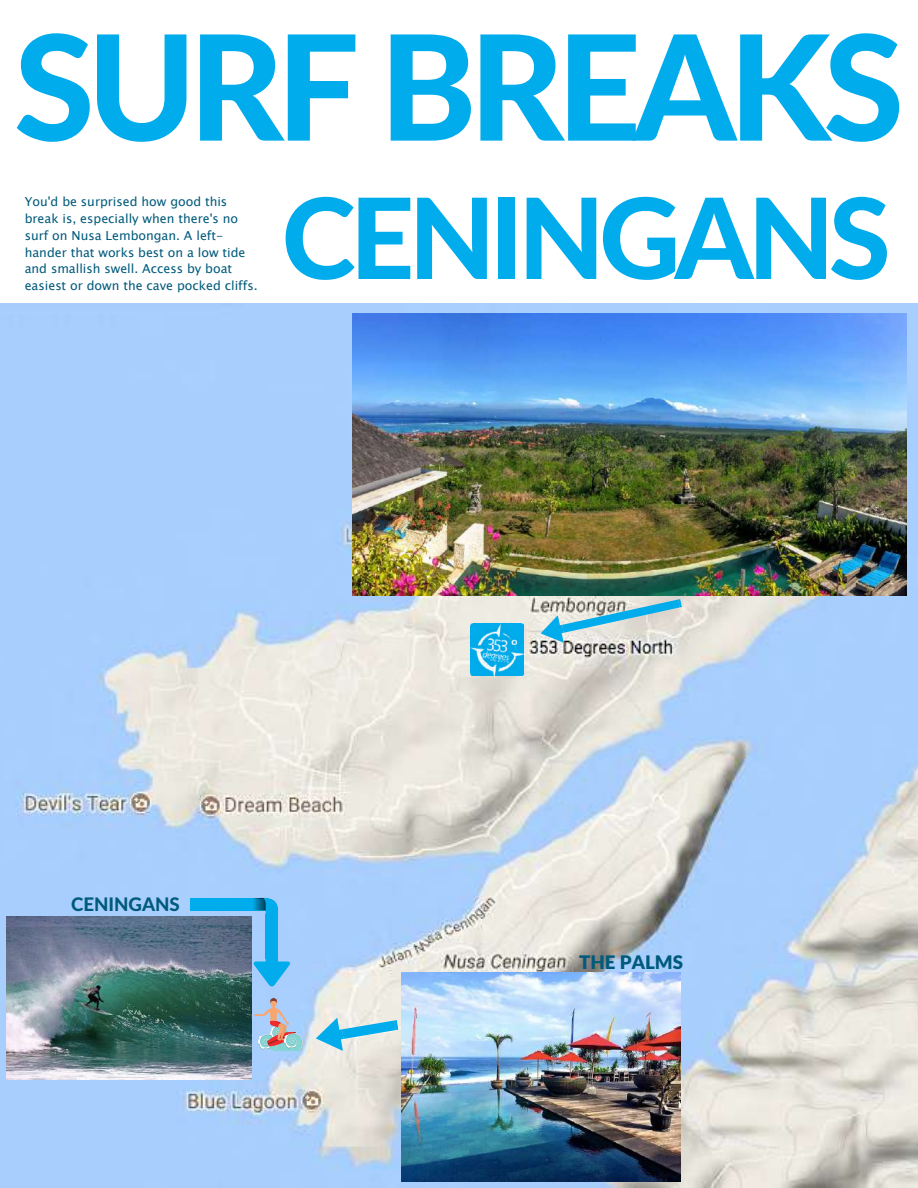
<style>
.page{position:relative;width:918px;height:1188px;background:#fff}
.page>*{position:absolute;margin:0;border:0;box-sizing:border-box;transform-origin:0 0}
.t1{font:800 146.25px "Lato";letter-spacing:-.05em;color:#00acec}
.t2{font:800 112.05px "Lato";letter-spacing:-.05em;color:#00acec}
.t3{font:800 18.75px "Lato";color:#005a7b}
.t4{font:900 18.75px "Lato";color:#005a7b}
.t5{font:12.45px/16.8px "Lucida Sans Unicode";color:#005a7b}
</style>
<div class="page">
<img style="left:0;top:304px;width:918px;height:884px">
<svg style="left:254px;top:997px;width:50px;height:54px"></svg>
<img style="left:7px;top:917px;width:245px;height:163px">
<svg style="left:313px;top:1017px;width:85px;height:38px"></svg>
<img style="left:402px;top:972px;width:279px;height:209px">
<svg style="left:253px;top:959px;width:37px;height:28px"></svg>
<div style="left:266px;top:915px;width:12px;height:44px;background:#00acec"></div>
<div style="left:190px;top:898px;width:6px;height:12px;background:#00acec"></div>
<div style="left:196px;top:898px;width:56px;height:12px;background:#00acec"></div>
<svg style="left:252px;top:898px;width:26px;height:17px"></svg>
<img style="left:352px;top:314px;width:555px;height:281px">
<svg style="left:538px;top:599px;width:144px;height:48px"></svg>
<img style="left:470px;top:623px;width:54px;height:54px">
<h1 class="t1" style="left:14px;top:-4px;width:892px">SURF BREAKS</h1>
<p class="t5" style="left:25px;top:193px;width:234px">You'd be surprised how good this break is, especially when there's no surf on Nusa Lembongan. A left&shy;hander that works best on a low tide and smallish swell. Access by boat easiest or down the cave pocked cliffs.</p>
<h2 class="t2" style="left:282px;top:168px;width:610px">CENINGANS</h2>
<h3 class="t3" style="left:71px;top:893px;width:110px">CENINGANS</h3>
<h3 class="t4" style="left:579px;top:950px;width:106px">THE PALMS</h3>
</div>
